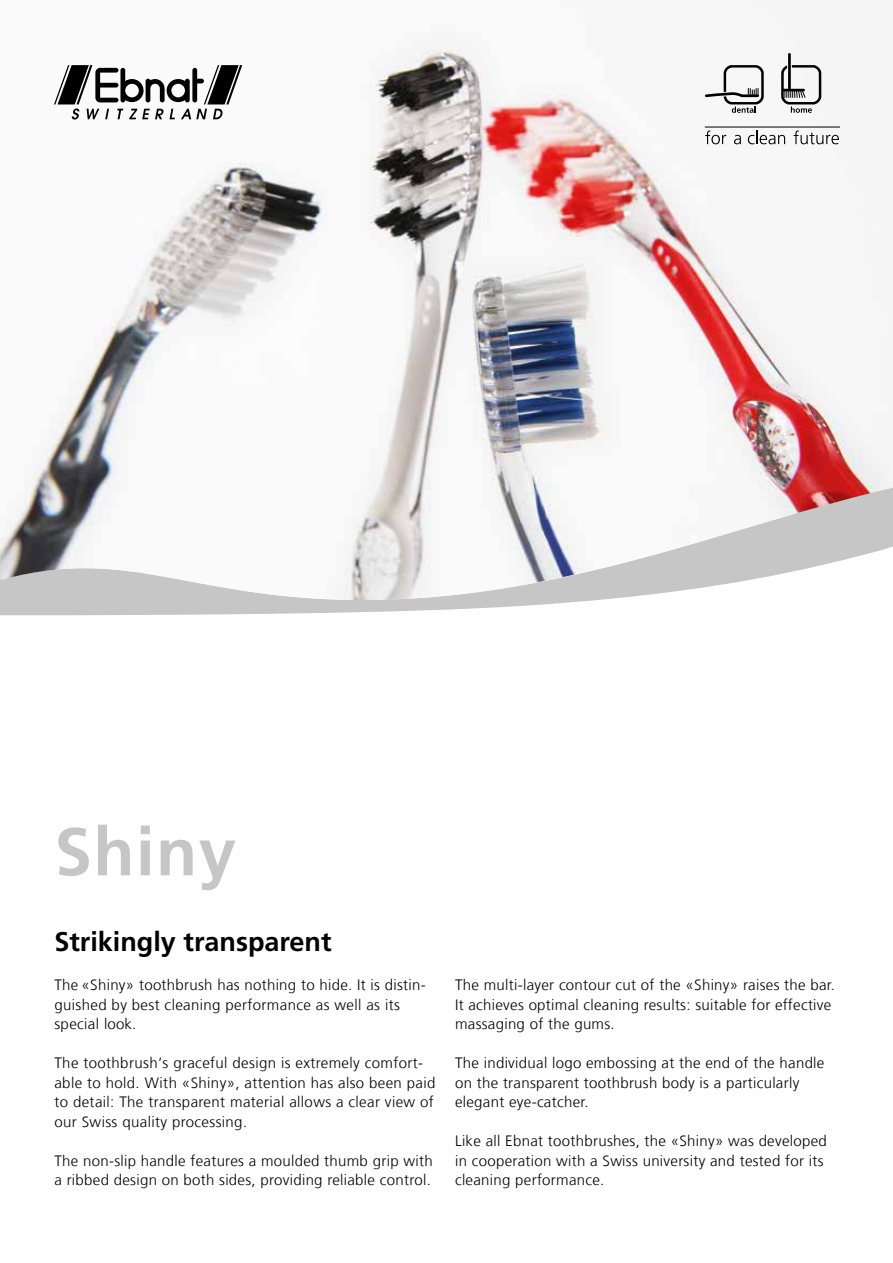
<style>
.page{position:relative;width:893px;height:1263px;background:#fff}
.page>*{position:absolute;margin:0;border:0;box-sizing:border-box;transform-origin:0 0}
.t1{font:700 67.5px "Frutiger LT Com";letter-spacing:.02em;color:#c6c6c6}
.t2{font:700 27px "Frutiger LT Com";color:#000}
.t3{font:300 15px/19.5px "Frutiger LT Com";letter-spacing:.02em;color:#000}
</style>
<div class="page">
<svg style="left:0;top:601px;width:585px;height:15px;fill:#c6c6c6"></svg>
<img style="left:0;top:48px;width:893px;height:553px">
<svg style="left:54px;top:65px;width:188px;height:55px"></svg>
<svg style="left:705px;top:131px;width:21px;height:13px"></svg>
<svg style="left:734px;top:135px;width:7px;height:9px"></svg>
<svg style="left:748px;top:131px;width:37px;height:13px"></svg>
<svg style="left:794px;top:131px;width:45px;height:13px"></svg>
<hr style="left:705px;top:127px;width:135px;height:1px;background:#000">
<hr style="left:788px;top:54px;width:3px;height:35px;background:#000">
<svg style="left:781px;top:65px;width:40px;height:48px"></svg>
<svg style="left:705px;top:65px;width:59px;height:48px"></svg>
<h1 class="t1" style="left:54px;top:812px;width:183px">Shiny</h1>
<h2 class="t2" style="left:54px;top:926px;width:279px">Strikingly transparent</h2>
<p class="t3" style="left:54px;top:975px;width:373px">The «Shiny» toothbrush has nothing to hide. It is distin&shy;guished by best cleaning performance as well as its special look.</p>
<p class="t3" style="left:54px;top:1053px;width:383px">The toothbrush‘s graceful design is extremely comfort&shy;able to hold. With «Shiny», attention has also been paid to detail: The transparent material allows a clear view of our Swiss quality processing.</p>
<p class="t3" style="left:54px;top:1151px;width:380px">The non-slip handle features a moulded thumb grip with a ribbed design on both sides, providing reliable control.</p>
<p class="t3" style="left:455px;top:975px;width:381px">The multi-layer contour cut of the «Shiny» raises the bar.<br>It achieves optimal cleaning results: suitable for effective massaging of the gums.</p>
<p class="t3" style="left:455px;top:1053px;width:371px">The individual logo embossing at the end of the handle on the transparent toothbrush body is a particularly elegant eye-catcher.</p>
<p class="t3" style="left:455px;top:1131px;width:373px">Like all Ebnat toothbrushes, the «Shiny» was developed in cooperation with a Swiss university and tested for its cleaning performance.</p>
</div>
